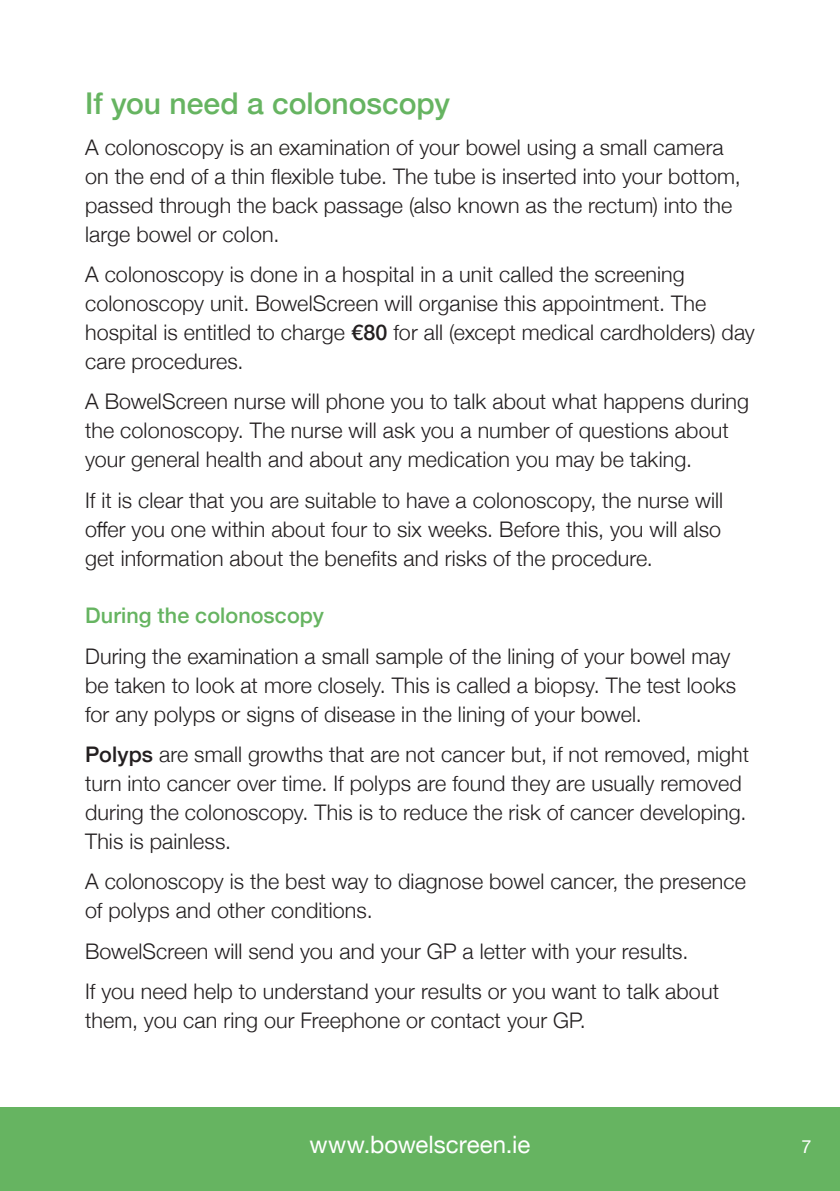
<style>
.page{position:relative;width:840px;height:1191px;background:#fff}
.page>*{position:absolute;margin:0;border:0;box-sizing:border-box;transform-origin:0 0}
.head_1{font:500 30px "Helvetica Neue";color:#66b461}
.head_1-2{font:24px "Helvetica Neue";color:#fff}
.body_text{font:300 21.6px/29px "Helvetica Neue";letter-spacing:.005em;color:#231f20}
.body_text-2{font:500 21.6px "Helvetica Neue";letter-spacing:.005em;color:#66b461}
.head_1-3{font:18px "Helvetica Neue";color:#fff}
.s1{font-weight:500}
</style>
<div class="page">
<div style="left:0;top:1107px;width:839px;height:84px;background:#66b461"></div>
<p class="head_1" style="left:85px;top:79px;width:366px">If you need a colonoscopy</p>
<p class="body_text" style="left:85px;top:131px;width:656px">A colonoscopy is an examination of your bowel using a small camera on the end of a thin flexible tube. The tube is inserted into your bottom, passed through the back passage (also known as the rectum) into the large bowel or colon.</p>
<p class="body_text" style="left:85px;top:258px;width:671px">A colonoscopy is done in a hospital in a unit called the screening colonoscopy unit. BowelScreen will organise this appointment. The hospital is entitled to charge <span class="s1">€80</span> for all (except medical cardholders) day care procedures.</p>
<p class="body_text" style="left:85px;top:386px;width:665px">A BowelScreen nurse will phone you to talk about what happens during the colonoscopy. The nurse will ask you a number of questions about your general health and about any medication you may be taking.</p>
<p class="body_text" style="left:85px;top:484px;width:639px;text-align:justify">If it is clear that you are suitable to have a colonoscopy, the nurse will offer you one within about four to six weeks. Before this, you will also get information about the benefits and risks of the procedure.</p>
<p class="body_text-2" style="left:85px;top:598px;width:240px">During the colonoscopy</p>
<p class="body_text" style="left:85px;top:640px;width:652px">During the examination a small sample of the lining of your bowel may be taken to look at more closely. This is called a biopsy. The test looks for any polyps or signs of disease in the lining of your bowel.</p>
<p class="body_text" style="left:85px;top:738px;width:665px"><span class="s1">Polyps</span> are small growths that are not cancer but, if not removed, might turn into cancer over time. If polyps are found they are usually removed during the colonoscopy. This is to reduce the risk of cancer developing.<br>This is painless.</p>
<p class="body_text" style="left:85px;top:865px;width:662px">A colonoscopy is the best way to diagnose bowel cancer, the presence of polyps and other conditions.</p>
<p class="body_text" style="left:85px;top:935px;width:604px">BowelScreen will send you and your GP a letter with your results.</p>
<p class="body_text" style="left:85px;top:975px;width:635px">If you need help to understand your results or you want to talk about them, you can ring our Freephone or contact your GP.</p>
<p class="head_1-2" style="left:309px;top:1127px;width:222px">www.bowelscreen.ie</p>
<p class="head_1-3" style="left:801px;top:1133px;width:12px">7</p>
</div>
